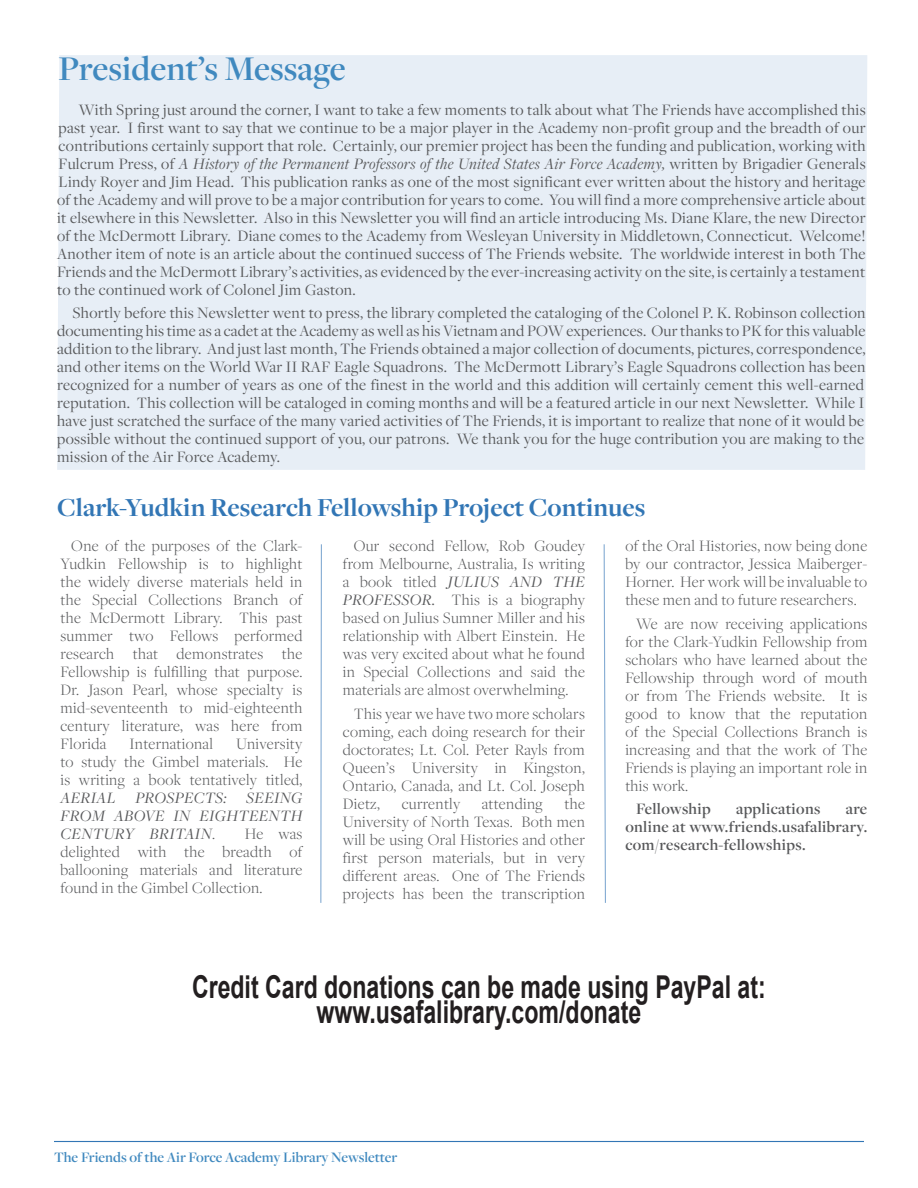
<style>
.page{position:relative;width:918px;height:1188px;background:#fff}
.page>*{position:absolute;margin:0;border:0;box-sizing:border-box;transform-origin:0 0}
.Friends_Newsletter_B{font:600 36px "Freight Disp Pro";color:#4089bf}
.t1{font:700 31.5px "Arial";color:#231f20;scale:.73 1}
.Friends_Newsletter_A{font:700 27px "Freight Disp Pro";color:#3276b5}
.Friends_Newsletter_B-2{font:16.5px/18px "Freight Disp Pro";letter-spacing:.02em;color:#57585a;text-align:justify}
.t2{font:300 16.5px/18px "Freight Disp Pro";letter-spacing:.02em;color:#57585a;text-align:justify}
.t3{font:600 16.5px/18px "Freight Disp Pro";letter-spacing:.02em;color:#57585a;text-align:justify}
.t4{font:600 15px "Freight Disp Pro";color:#4089bf}
.s1{font-style:italic}
.s2{font-weight:400;font-style:italic}
</style>
<div class="page">
<hr style="left:54px;top:1141px;width:810px;height:1px;background:#3276b5">
<div style="left:57px;top:55px;width:810px;height:415px;background:#e7eef6"></div>
<svg style="left:320px;top:544px;width:2px;height:359px"></svg>
<svg style="left:603px;top:544px;width:3px;height:359px"></svg>
<p class="Friends_Newsletter_B" style="left:59px;top:44px;width:289px">President’s Message</p>
<p class="Friends_Newsletter_B-2" style="left:57px;top:100px;width:810px;text-indent:22px">With Spring just around the corner, I want to take a few moments to talk about what The Friends have accomplished this past year. I first want to say that we continue to be a major player in the Academy non-profit group and the breadth of our contributions certainly support that role. Certainly, our premier project has been the funding and publication, working with Fulcrum Press, of <span class="s1">A History of the Permanent Professors of the United States Air Force Academy,</span> written by Brigadier Generals Lindy Royer and Jim Head. This publication ranks as one of the most significant ever written about the history and heritage of the Academy and will prove to be a major contribution for years to come. You will find a more comprehensive article about it elsewhere in this Newsletter. Also in this Newsletter you will find an article introducing Ms. Diane Klare, the new Director of the McDermott Library. Diane comes to the Academy from Wesleyan University in Middletown, Connecticut. Welcome!<br>Another item of note is an article about the continued success of The Friends website. The worldwide interest in both The Friends and the McDermott Library’s activities, as evidenced by the ever-increasing activity on the site, is certainly a testament to the continued work of Colonel Jim Gaston.</p>
<p class="Friends_Newsletter_B-2" style="left:57px;top:304px;width:810px;text-indent:15px">Shortly before this Newsletter went to press, the library completed the cataloging of the Colonel P. K. Robinson collection documenting his time as a cadet at the Academy as well as his Vietnam and POW experiences. Our thanks to PK for this valuable addition to the library. And just last month, The Friends obtained a major collection of documents, pictures, correspondence, and other items on the World War II RAF Eagle Squadrons. The McDermott Library’s Eagle Squadrons collection has been recognized for a number of years as one of the finest in the world and this addition will certainly cement this well-earned reputation. This collection will be cataloged in coming months and will be a featured article in our next Newsletter. While I have just scratched the surface of the many varied activities of The Friends, it is important to realize that none of it would be possible without the continued support of you, our patrons. We thank you for the huge contribution you are making to the mission of the Air Force Academy.</p>
<p class="Friends_Newsletter_A" style="left:57px;top:490px;width:590px">Clark-Yudkin Research Fellowship Project Continues</p>
<p class="t2" style="left:60px;top:537px;width:243px;text-indent:11px">One of the purposes of the Clark-Yudkin Fellowship is to highlight the widely diverse materials held in the Special Collections Branch of the McDermott Library. This past summer two Fellows performed research that demonstrates the Fellowship is fulfilling that purpose.<br>Dr. Jason Pearl, whose specialty is mid-seventeenth to mid-eighteenth century literature, was here from Florida</p>
<p class="t2" style="left:130px;top:735px;width:85px">International</p>
<p class="t2" style="left:60px;top:735px;width:243px;text-indent:176px">University to study the Gimbel materials. He is writing a book tentatively titled, <span class="s2">AERIAL PROSPECTS: SEEING FROM ABOVE IN EIGHTEENTH CENTURY BRITAIN</span>.</p>
<p class="t2" style="left:60px;top:825px;width:243px;text-indent:184px">He was delighted with the breadth of ballooning materials and literature found in the Gimbel Collection.</p>
<p class="t2" style="left:343px;top:537px;width:243px;text-indent:11px">Our second Fellow, Rob Goudey from Melbourne, Australia, Is writing a book titled <span class="s2">JULIUS AND THE PROFESSOR.</span> This is a biography based on Julius Sumner Miller and his relationship with Albert Einstein. He was very excited about what he found in Special Collections and said the materials are almost overwhelming.</p>
<p class="t2" style="left:343px;top:704px;width:243px;text-indent:11px">This year we have two more scholars coming, each doing research for their doctorates; Lt. Col. Peter Rayls from Queen’s University in Kingston, Ontario, Canada, and Lt. Col. Joseph Dietz,</p>
<p class="t2" style="left:402px;top:794px;width:60px">currently</p>
<p class="t2" style="left:482px;top:794px;width:62px">attending</p>
<p class="t2" style="left:343px;top:794px;width:243px;text-indent:221px">the University of North Texas. Both men will be using Oral Histories and other first person materials, but in very different areas. One of The Friends projects has been the transcription</p>
<p class="t2" style="left:625px;top:537px;width:243px">of the Oral Histories, now being done by our contractor, Jessica Maiberger-Horner. Her work will be invaluable to these men and to future researchers.</p>
<p class="t2" style="left:625px;top:614px;width:243px;text-indent:11px">We are now receiving applications for the Clark-Yudkin Fellowship from scholars who have learned about the Fellowship through word of mouth or from The Friends website. It is good to know that the reputation of the Special Collections Branch is increasing and that the work of The Friends is playing an important role in this work.</p>
<p class="t3" style="left:636px;top:799px;width:76px">Fellowship</p>
<p class="t3" style="left:736px;top:799px;width:86px">applications</p>
<p class="t3" style="left:625px;top:799px;width:243px;text-indent:220px">are online at www.friends.usafalibrary. com/research-fellowships.</p>
<p class="t1" style="left:192px;top:966px;width:788px">Credit Card donations can be made using PayPal at:</p>
<p class="t1" style="left:317px;top:991px;width:446px">www.usafalibrary.com/donate</p>
<p class="t4" style="left:54px;top:1147px;width:345px">The Friends of the Air Force Academy Library Newsletter</p>
</div>
